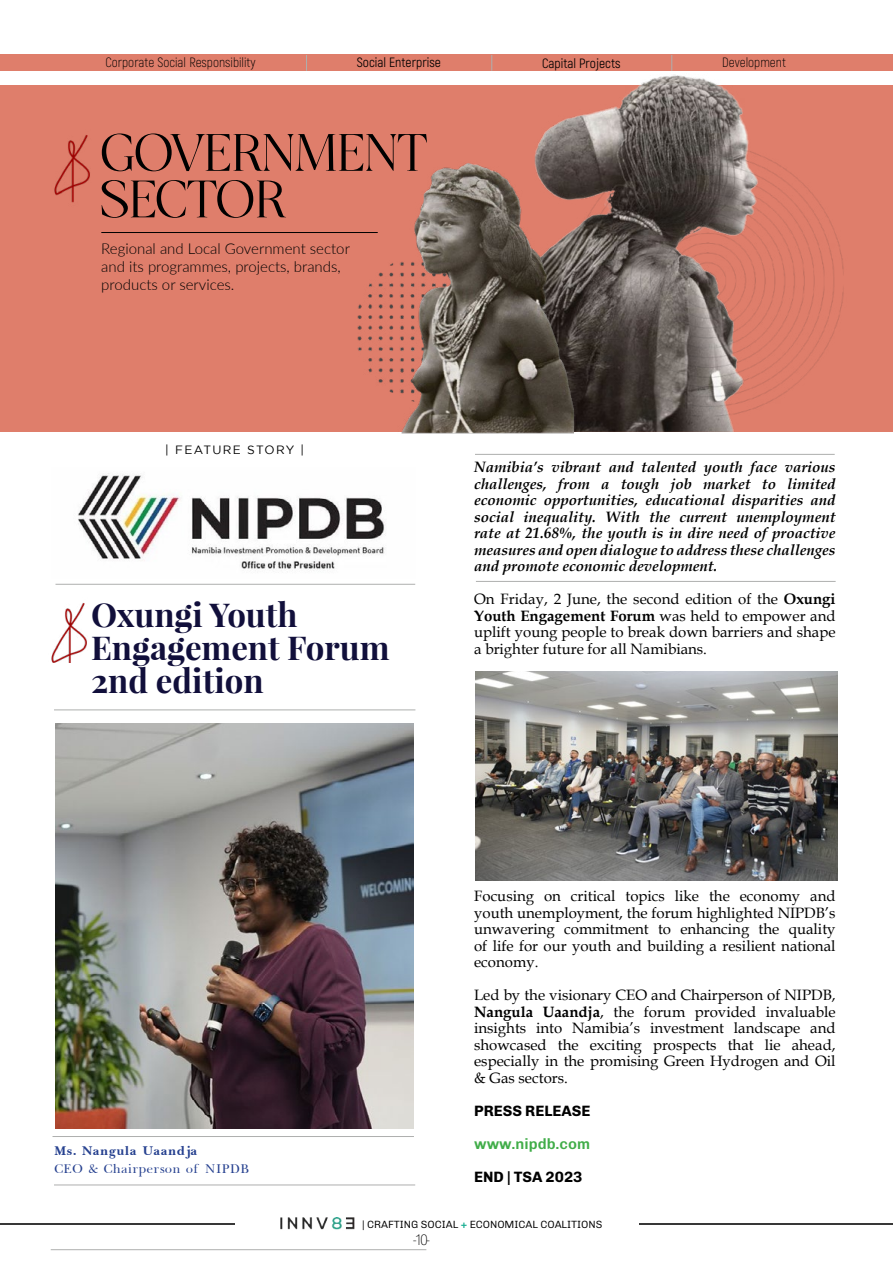
<style>
.page{position:relative;width:893px;height:1263px;background:#fff}
.page>*{position:absolute;margin:0;border:0;box-sizing:border-box;transform-origin:0 0}
.t1{font:700 52.5px/46.5px "Sande More Demo";color:#000101}
.t2{font:700 33px/33px "Playfair Display";color:#110f3b}
.t3{font:15px/16.5px "Book Antiqua";color:#000;text-align:justify}
.t4{font:italic 700 15px/16.5px "Book Antiqua";color:#000;text-align:justify}
.t5{font:300 15px/18px "Lato";color:#000}
.t6{font:700 15px "Chivo";color:#000}
.t7{font:300 15px "Baskerville";color:#25408f}
.t8{font:700 15px "Baskerville";color:#25408f}
.t9{font:600 15px "Chivo";color:#41ad49}
.t10{font:100 condensed 15px "Helvetica Neue LT Pro";color:#000}
.t11{font:300 13.5px "Akrobat";color:#000}
.t12{font:13.5px "Akrobat";color:#000}
.t13{font:12px "Gotham";letter-spacing:.11em;color:#000}
.t14{font:300 10.5px "Chivo";letter-spacing:-.005em;color:#000}
.s1{font-weight:700}
.s2{font-weight:700;color:#17ad91}
</style>
<div class="page">
<svg style="left:0;top:1223px;width:234px;height:2px"></svg>
<svg style="left:639px;top:1223px;width:254px;height:2px"></svg>
<img style="left:281px;top:1217px;width:73px;height:13px">
<img style="left:78px;top:473px;width:307px;height:98px">
<div style="left:0;top:85px;width:893px;height:347px;background:#df7e6b"></div>
<hr style="left:51px;top:1249px;width:375px;height:1px;background:#aeafae">
<img style="left:54px;top:135px;width:36px;height:68px">
<hr style="left:101px;top:232px;width:277px;height:1px;background:#000101">
<div style="left:0;top:54px;width:893px;height:17px;background:#df7e6b"></div>
<svg style="left:306px;top:55px;width:1px;height:16px"></svg>
<img style="left:491px;top:63px;width:251px;height:68px">
<img style="left:565px;top:110px;width:279px;height:324px">
<img style="left:360px;top:131px;width:223px;height:302px">
<hr style="left:54px;top:1185px;width:361px;height:1px;background:#aeafae">
<img style="left:51px;top:603px;width:36px;height:60px">
<hr style="left:54px;top:710px;width:361px;height:1px;background:#aeafae">
<hr style="left:53px;top:1136px;width:361px;height:1px;background:#aeafae">
<hr style="left:56px;top:584px;width:359px;height:1px;background:#aeafae">
<hr style="left:475px;top:454px;width:360px;height:1px;background:#aeafae">
<hr style="left:476px;top:581px;width:360px;height:1px;background:#aeafae">
<img style="left:476px;top:671px;width:361px;height:209px">
<img style="left:56px;top:724px;width:357px;height:404px">
<p class="t11" style="left:105px;top:55px;width:152px">Corporate Social Responsibility</p>
<p class="t12" style="left:357px;top:54px;width:86px">Social Enterprise</p>
<p class="t12" style="left:542px;top:55px;width:80px">Capital Projects</p>
<p class="t11" style="left:722px;top:55px;width:65px">Development</p>
<h1 class="t1" style="left:100px;top:133px;width:329px">GOVERNMENT<br>SECTOR</h1>
<p class="t5" style="left:101px;top:239px;width:250px">Regional and Local Government sector and its programmes, projects, brands, products or services.</p>
<p class="t13" style="left:165px;top:444px;width:140px">| FEATURE STORY |</p>
<h2 class="t2" style="left:91px;top:598px;width:300px">Oxungi Youth<br>Engagement Forum<br>2nd edition</h2>
<p class="t8" style="left:54px;top:1143px;width:145px">Ms. Nangula Uaandja</p>
<p class="t7" style="left:54px;top:1162px;width:197px">CEO &amp; Chairperson of NIPDB</p>
<p class="t4" style="left:474px;top:459px;width:363px">Namibia’s vibrant and talented youth face various challenges, from a tough job market to limited economic opportunities, educational disparities and social inequality. With the current unemployment rate at 21.68%, the youth is in dire need of proactive measures and open dialogue to address these challenges and promote economic development.</p>
<p class="t3" style="left:474px;top:591px;width:363px">On Friday, 2 June, the second edition of the <span class="s1">Oxungi Youth Engagement Forum</span> was held to empower and uplift young people to break down barriers and shape a brighter future for all Namibians.</p>
<p class="t3" style="left:474px;top:888px;width:363px">Focusing on critical topics like the economy and youth unemployment, the forum highlighted NIPDB’s unwavering commitment to enhancing the quality of life for our youth and building a resilient national economy.</p>
<p class="t3" style="left:474px;top:987px;width:363px">Led by the visionary CEO and Chairperson of NIPDB, <span class="s1">Nangula Uaandja</span>, the forum provided invaluable insights into Namibia’s investment landscape and showcased the exciting prospects that lie ahead, especially in the promising Green Hydrogen and Oil &amp; Gas sectors.</p>
<p class="t6" style="left:474px;top:1099px;width:118px">PRESS RELEASE</p>
<p class="t9" style="left:474px;top:1132px;width:117px">www.nipdb.com</p>
<p class="t6" style="left:474px;top:1165px;width:110px">END | TSA 2023</p>
<p class="t14" style="left:362px;top:1216px;width:242px">| CRAFTING SOCIAL <span class="s2">+</span> ECONOMICAL COALITIONS</p>
<p class="t10" style="left:412px;top:1231px;width:19px">-10-</p>
</div>
